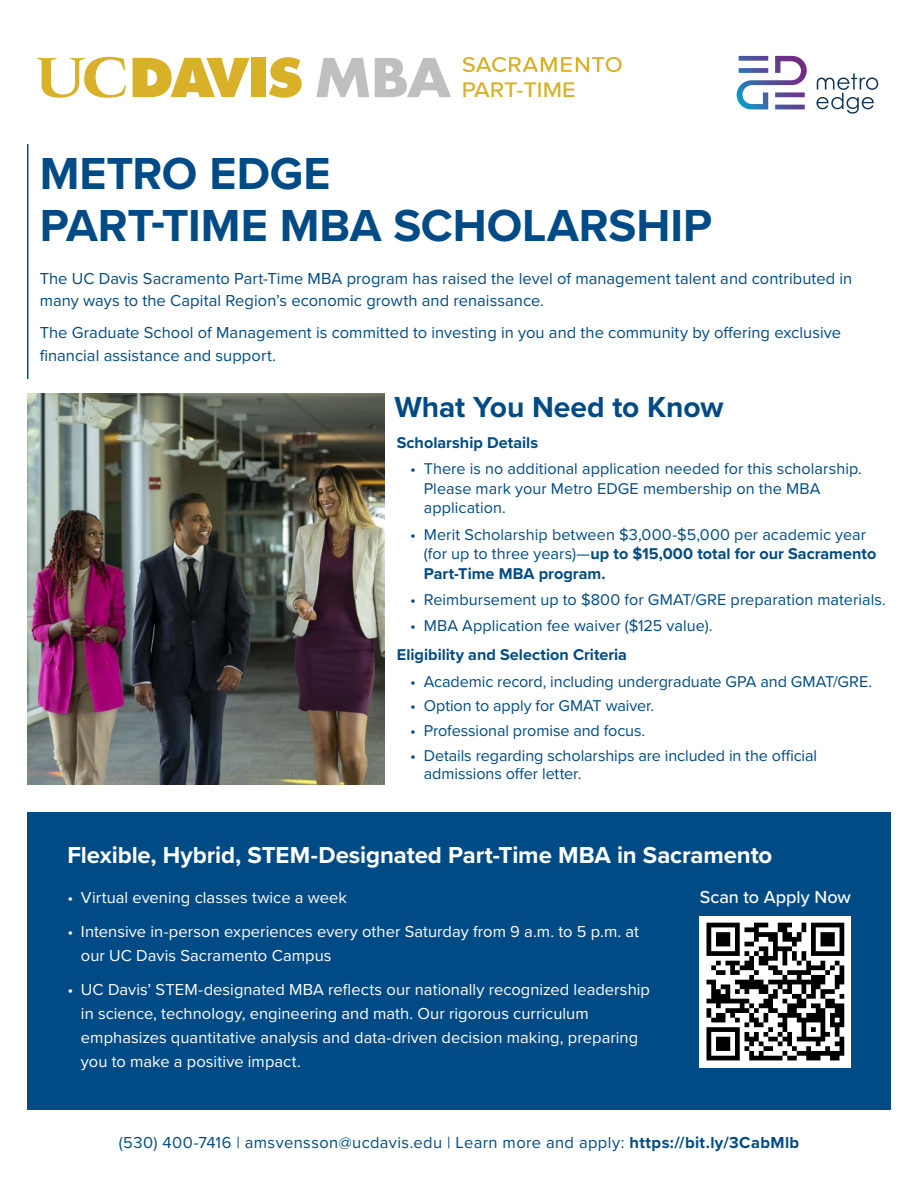
<style>
.page{position:relative;width:918px;height:1188px;background:#fff}
.page>*{position:absolute;margin:0;border:0;box-sizing:border-box;transform-origin:0 0}
.t1{font:700 46.5px/51.8px "Proxima Nova";letter-spacing:-.005em;color:#004b85}
.t2{font:700 30px "Proxima Nova";letter-spacing:-.005em;color:#004b85}
.t3{font:700 24px "Proxima Nova";letter-spacing:-.005em;color:#fff}
.t4{font:500 21.9px "Proxima Nova";color:#d8b128;scale:1.08 1}
.t5{font:500 18px "Proxima Nova";color:#fff}
.t6{font:16.5px/24px "Proxima Nova";letter-spacing:.005em;color:#fff}
.t7{font:16.5px/22.5px "Proxima Nova";letter-spacing:.005em;color:#004b85}
.t8{font:16.5px "Proxima Nova";letter-spacing:.025em;color:#004b85}
.t9{font:16.2px/19.5px "Proxima Nova";color:#004b85}
.t10{font:700 16.2px "Proxima Nova";color:#004b85}
.s1{font-weight:700}
</style>
<div class="page">
<hr style="left:27px;top:144px;width:1px;height:235px;background:#004b85">
<div style="left:27px;top:813px;width:864px;height:297px;background:#004b85"></div>
<svg style="left:269px;top:57px;width:33px;height:41px"></svg>
<div style="left:251px;top:58px;width:15px;height:39px;background:#d8b128"></div>
<svg style="left:133px;top:58px;width:117px;height:39px"></svg>
<svg style="left:38px;top:57px;width:88px;height:41px"></svg>
<svg style="left:375px;top:58px;width:76px;height:39px"></svg>
<svg style="left:316px;top:58px;width:53px;height:39px"></svg>
<svg style="left:463px;top:57px;width:159px;height:15px"></svg>
<div style="left:700px;top:916px;width:151px;height:151px;background:#fff"></div>
<svg style="left:706px;top:923px;width:138px;height:137px"></svg>
<svg style="left:736px;top:56px;width:71px;height:53px"></svg>
<svg style="left:816px;top:73px;width:62px;height:41px"></svg>
<img style="left:27px;top:393px;width:358px;height:391px">
<h3 class="t4" style="left:462px;top:73px;width:107px">PART-TIME</h3>
<h1 class="t1" style="left:40px;top:147px;width:674px">METRO EDGE<br>PART-TIME MBA SCHOLARSHIP</h1>
<p class="t7" style="left:40px;top:266px;width:814px">The UC Davis Sacramento Part-Time MBA program has raised the level of management talent and contributed in many ways to the Capital Region’s economic growth and renaissance.</p>
<p class="t7" style="left:40px;top:321px;width:803px">The Graduate School of Management is committed to investing in you and the community by offering exclusive financial assistance and support.</p>
<h2 class="t2" style="left:394px;top:384px;width:330px">What You Need to Know</h2>
<p class="t10" style="left:397px;top:431px;width:143px">Scholarship Details</p>
<p class="t9" style="left:424px;top:459px;width:440px;text-indent:-13px">• There is no additional application needed for this scholarship.<br>Please mark your Metro EDGE membership on the MBA application.</p>
<p class="t9" style="left:424px;top:524px;width:454px;text-indent:-13px">• Merit Scholarship between $3,000-$5,000 per academic year (for up to three years)—<span class="s1">up to $15,000 total for our Sacramento<br>Part-Time MBA program.</span></p>
<p class="t9" style="left:410px;top:589px;width:477px">• Reimbursement up to $800 for GMAT/GRE preparation materials.</p>
<p class="t9" style="left:410px;top:615px;width:304px">• MBA Application fee waiver ($125 value).</p>
<p class="t10" style="left:397px;top:643px;width:232px">Eligibility and Selection Criteria</p>
<p class="t9" style="left:410px;top:671px;width:463px">• Academic record, including undergraduate GPA and GMAT/GRE.</p>
<p class="t9" style="left:410px;top:696px;width:246px">• Option to apply for GMAT waiver.</p>
<p class="t9" style="left:410px;top:720px;width:237px">• Professional promise and focus.</p>
<p class="t9" style="left:424px;top:746px;width:395px;line-height:18px;text-indent:-13px">• Details regarding scholarships are included in the official admissions offer letter.</p>
<h3 class="t3" style="left:68px;top:837px;width:706px">Flexible, Hybrid, STEM-Designated Part-Time MBA in Sacramento</h3>
<p class="t6" style="left:68px;top:885px;width:281px">• Virtual evening classes twice a week</p>
<p class="t6" style="left:81px;top:919px;width:560px;text-indent:-13px">• Intensive in-person experiences every other Saturday from 9 a.m. to 5 p.m. at our UC Davis Sacramento Campus</p>
<p class="t6" style="left:81px;top:976px;width:571px;text-indent:-13px">• UC Davis’ STEM-designated MBA reflects our nationally recognized leadership in science, technology, engineering and math. Our rigorous curriculum emphasizes quantitative analysis and data-driven decision making, preparing you to make a positive impact.</p>
<p class="t5" style="left:700px;top:883px;width:153px">Scan to Apply Now</p>
<p class="t8" style="left:119px;top:1131px;width:682px">(530) 400-7416 | amsvensson@ucdavis.edu | Learn more and apply: <span class="s1">https://bit.ly/3CabMlb</span></p>
</div>
